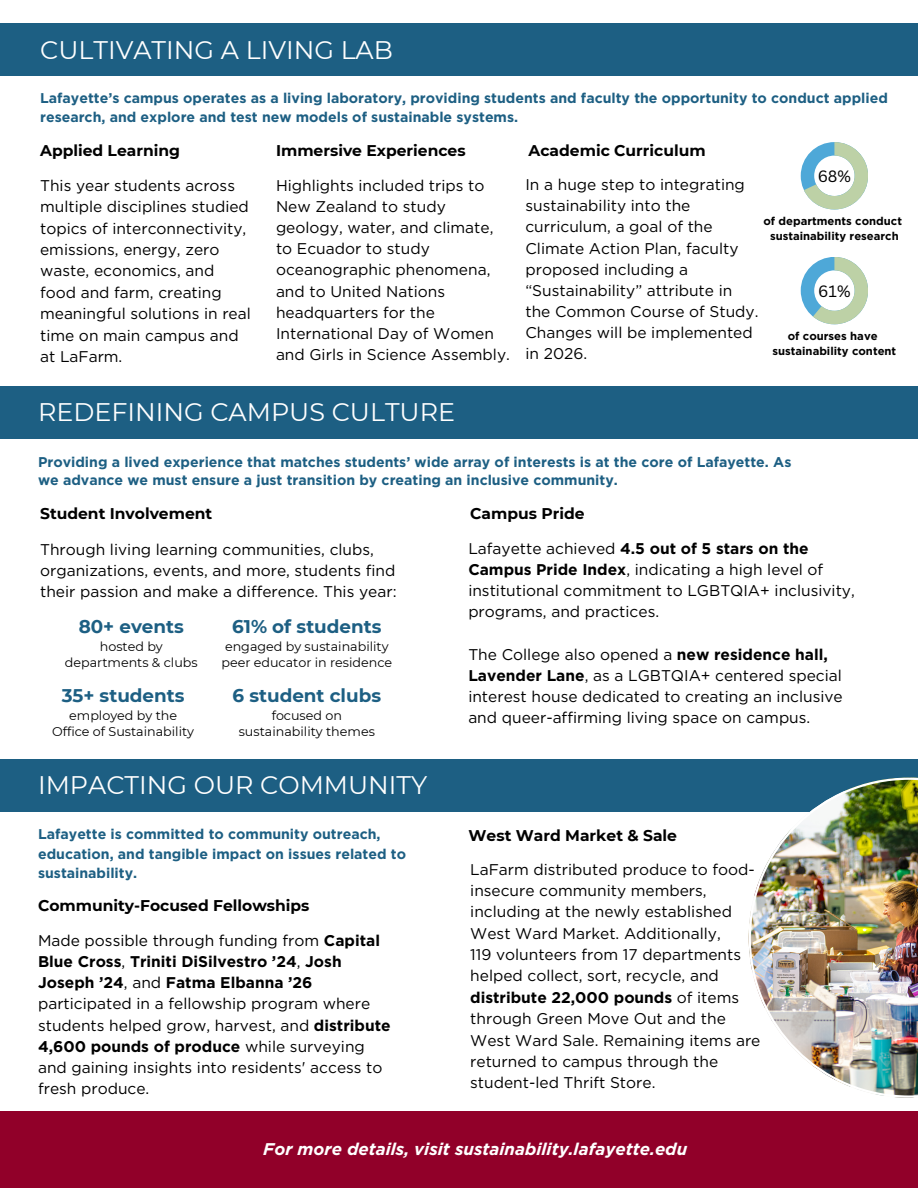
<style>
.page{position:relative;width:918px;height:1188px;background:#fff}
.page>*{position:absolute;margin:0;border:0;box-sizing:border-box;transform-origin:0 0}
.t1{font:25.35px "Montserrat";color:#fff}
.t2{font:700 18.3px "Montserrat";color:#1d5f83}
.t3{font:italic 700 16.95px "Gotham";color:#fff}
.t4{font:15.9px "Canva Sans";color:#000}
.t5{font:15.45px/21.1px "Gotham";color:#000}
.t6{font:700 15.45px "Montserrat";color:#000}
.t7{font:700 14.1px/19px "Gotham";color:#1d5f83}
.t8{font:12.75px/15.9px "Montserrat";color:#000;text-align:center}
.t9{font:700 11.25px "Gotham";color:#000}
.s1{font-weight:700}
</style>
<div class="page">
<div style="left:0;top:24px;width:918px;height:52px;background:#1d5f83"></div>
<div style="left:0;top:387px;width:918px;height:52px;background:#1d5f83"></div>
<div style="left:0;top:759px;width:918px;height:52px;background:#1d5f83"></div>
<div style="left:0;top:1111px;width:918px;height:77px;background:#910029"></div>
<img style="left:749px;top:778px;width:169px;height:320px">
<svg style="left:801px;top:257px;width:67px;height:67px"></svg>
<svg style="left:801px;top:142px;width:67px;height:67px"></svg>
<h2 class="t1" style="left:40px;top:35px;width:354px">CULTIVATING A LIVING LAB</h2>
<h3 class="t7" style="left:40px;top:89px;width:849px">Lafayette’s campus operates as a living laboratory, providing students and faculty the opportunity to conduct applied research, and explore and test new models of sustainable systems.</h3>
<h2 class="t6" style="left:40px;top:141px;width:141px">Applied Learning</h2>
<h2 class="t5" style="left:40px;top:175px;width:212px">This year students across multiple disciplines studied topics of interconnectivity, emissions, energy, zero waste, economics, and food and farm, creating meaningful solutions in real time on main campus and at LaFarm.</h2>
<h5 class="t6" style="left:276px;top:141px;width:191px">Immersive Experiences</h5>
<h5 class="t5" style="left:276px;top:175px;width:235px">Highlights included trips to<br>New Zealand to study geology, water, and climate, to Ecuador to study oceanographic phenomena, and to United Nations headquarters for the<br>International Day of Women and Girls in Science Assembly.</h5>
<h5 class="t6" style="left:529px;top:141px;width:179px">Academic Curriculum</h5>
<h3 class="t5" style="left:525px;top:174px;width:235px">In a huge step to integrating sustainability into the curriculum, a goal of the<br>Climate Action Plan, faculty proposed including a “Sustainability” attribute in the Common Course of Study.<br>Changes will be implemented in 2026.</h3>
<p class="t4" style="left:818px;top:165px;width:35px">68%</p>
<h2 class="t9" style="left:763px;top:215px;width:140px">of departments conduct</h2>
<h3 class="t9" style="left:770px;top:230px;width:130px">sustainability research</h3>
<p class="t4" style="left:818px;top:280px;width:34px">61%</p>
<h4 class="t9" style="left:788px;top:329px;width:91px">of courses have</h4>
<h2 class="t9" style="left:772px;top:344px;width:125px">sustainability content</h2>
<h1 class="t1" style="left:38px;top:396px;width:419px">REDEFINING CAMPUS CULTURE</h1>
<h3 class="t7" style="left:38px;top:453px;width:755px;line-height:18px">Providing a lived experience that matches students’ wide array of interests is at the core of Lafayette. As we advance we must ensure a just transition by creating an inclusive community.</h3>
<h1 class="t6" style="left:470px;top:504px;width:116px">Campus Pride</h1>
<p class="t5" style="left:468px;top:538px;width:388px">Lafayette achieved <span class="s1">4.5 out of 5 stars on the Campus Pride Index</span>, indicating a high level of institutional commitment to LGBTQIA+ inclusivity, programs, and practices.</p>
<h4 class="t5" style="left:468px;top:643px;width:376px">The College also opened a <span class="s1">new residence hall, Lavender Lane</span>, as a LGBTQIA+ centered special interest house dedicated to creating an inclusive and queer-affirming living space on campus.</h4>
<h3 class="t6" style="left:40px;top:504px;width:174px">Student Involvement</h3>
<h3 class="t5" style="left:40px;top:539px;width:358px">Through living learning communities, clubs, organizations, events, and more, students find their passion and make a difference. This year:</h3>
<p class="t2" style="left:232px;top:615px;width:151px">61% of students</p>
<p class="t8" style="left:221px;top:638px;width:172px;text-align:left">engaged by sustainability peer educator in residence</p>
<p class="t2" style="left:79px;top:615px;width:107px">80+ events</p>
<p class="t8" style="left:65px;top:638px;width:134px">hosted by departments &amp; clubs</p>
<p class="t2" style="left:62px;top:684px;width:124px">35+ students</p>
<p class="t8" style="left:52px;top:707px;width:144px">employed by the<br>Office of Sustainability</p>
<p class="t2" style="left:233px;top:684px;width:150px">6 student clubs</p>
<p class="t8" style="left:239px;top:707px;width:138px">focused on sustainability themes</p>
<h5 class="t1" style="left:38px;top:769px;width:391px">IMPACTING OUR COMMUNITY</h5>
<h2 class="t7" style="left:38px;top:825px;width:370px">Lafayette is committed to community outreach, education, and tangible impact on issues related to sustainability.</h2>
<h3 class="t6" style="left:38px;top:896px;width:273px">Community-Focused Fellowships</h3>
<h2 class="t5" style="left:38px;top:930px;width:354px">Made possible through funding from <span class="s1">Capital Blue Cross</span>, <span class="s1">Triniti DiSilvestro ’24</span>, <span class="s1">Josh Joseph ’24</span>, and <span class="s1">Fatma Elbanna ’26 </span>participated in a fellowship program where students helped grow, harvest, and <span class="s1">distribute 4,600 pounds of produce</span> while surveying and gaining insights into residents' access to fresh produce.</h2>
<h2 class="t6" style="left:469px;top:826px;width:210px">West Ward Market &amp; Sale</h2>
<h1 class="t5" style="left:470px;top:858px;width:292px">LaFarm distributed produce to food&shy;insecure community members, including at the newly established<br>West Ward Market. Additionally,<br>119 volunteers from 17 departments helped collect, sort, recycle, and <span class="s1">distribute 22,000 pounds</span> of items through Green Move Out and the<br>West Ward Sale. Remaining items are returned to campus through the student-led Thrift Store.</h1>
<h3 class="t3" style="left:263px;top:1138px;width:426px">For more details, visit sustainability.lafayette.edu</h3>
</div>
